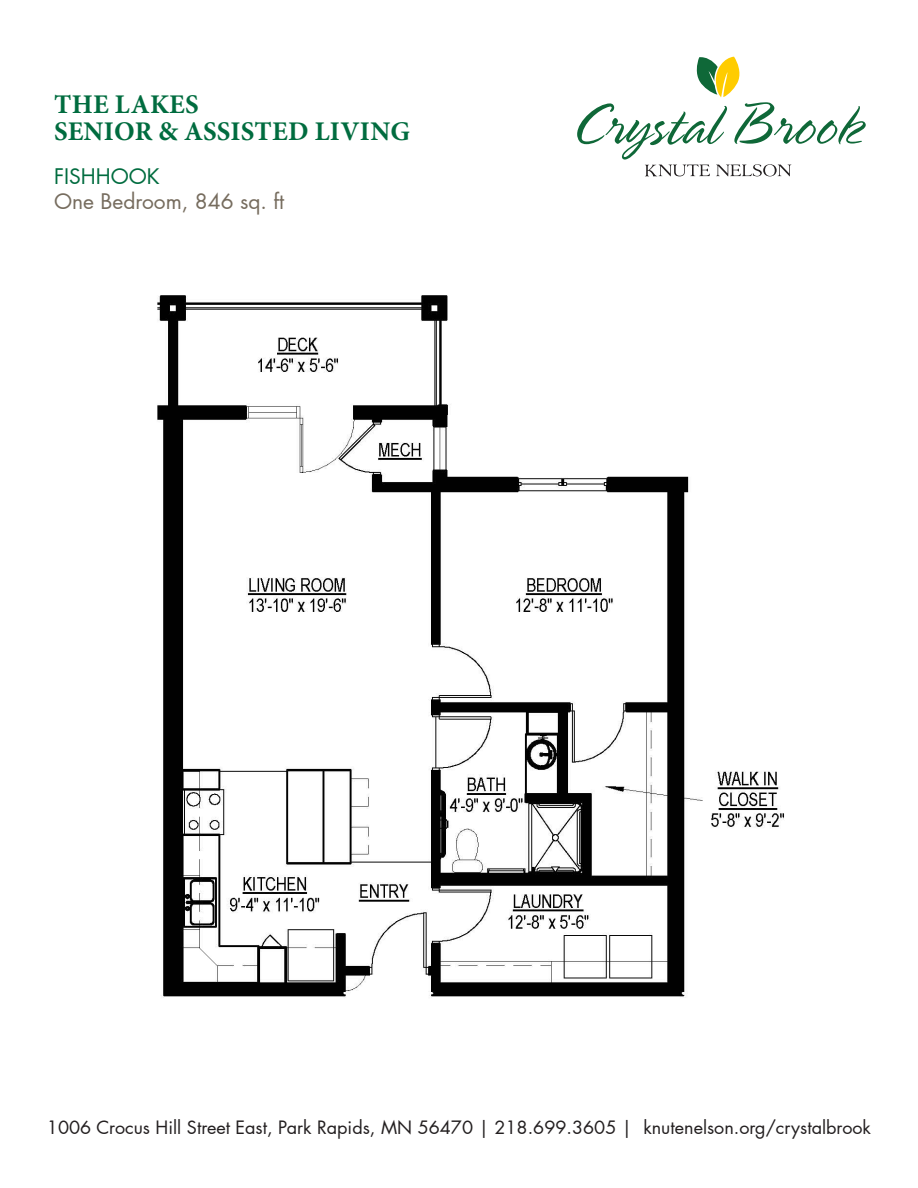
<style>
.page{position:relative;width:918px;height:1188px;background:#fff}
.page>*{position:absolute;margin:0;border:0;box-sizing:border-box;transform-origin:0 0}
.t1{font:64.2px "Spring LP Light";color:#0f6838}
.t2{font:700 27px/27px "Minion Pro";letter-spacing:.01em;color:#006c3f}
.t3{font:21px "Futura LT Pro";color:#766c5e}
.t4{font:21px "Futura LT Pro";color:#006c3f}
.t5{font:18px "Futura LT Pro";color:#231f20}
</style>
<div class="page">
<svg style="left:696px;top:57px;width:44px;height:41px"></svg>
<svg style="left:645px;top:164px;width:65px;height:12px"></svg>
<svg style="left:716px;top:164px;width:75px;height:12px"></svg>
<img style="left:157px;top:295px;width:627px;height:703px">
<h2 class="t2" style="left:54px;top:91px;width:357px">THE LAKES<br>SENIOR &amp; ASSISTED LIVING</h2>
<p class="t4" style="left:54px;top:162px;width:107px">FISHHOOK</p>
<p class="t3" style="left:54px;top:187px;width:232px">One Bedroom, 846 sq. ft</p>
<h1 class="t1" style="left:571px;top:93px;width:295px">Crystal Brook</h1>
<p class="t5" style="left:47px;top:1115px;width:826px">1006 Crocus Hill Street East, Park Rapids, MN 56470 | 218.699.3605 | knutenelson.org/crystalbrook</p>
</div>
